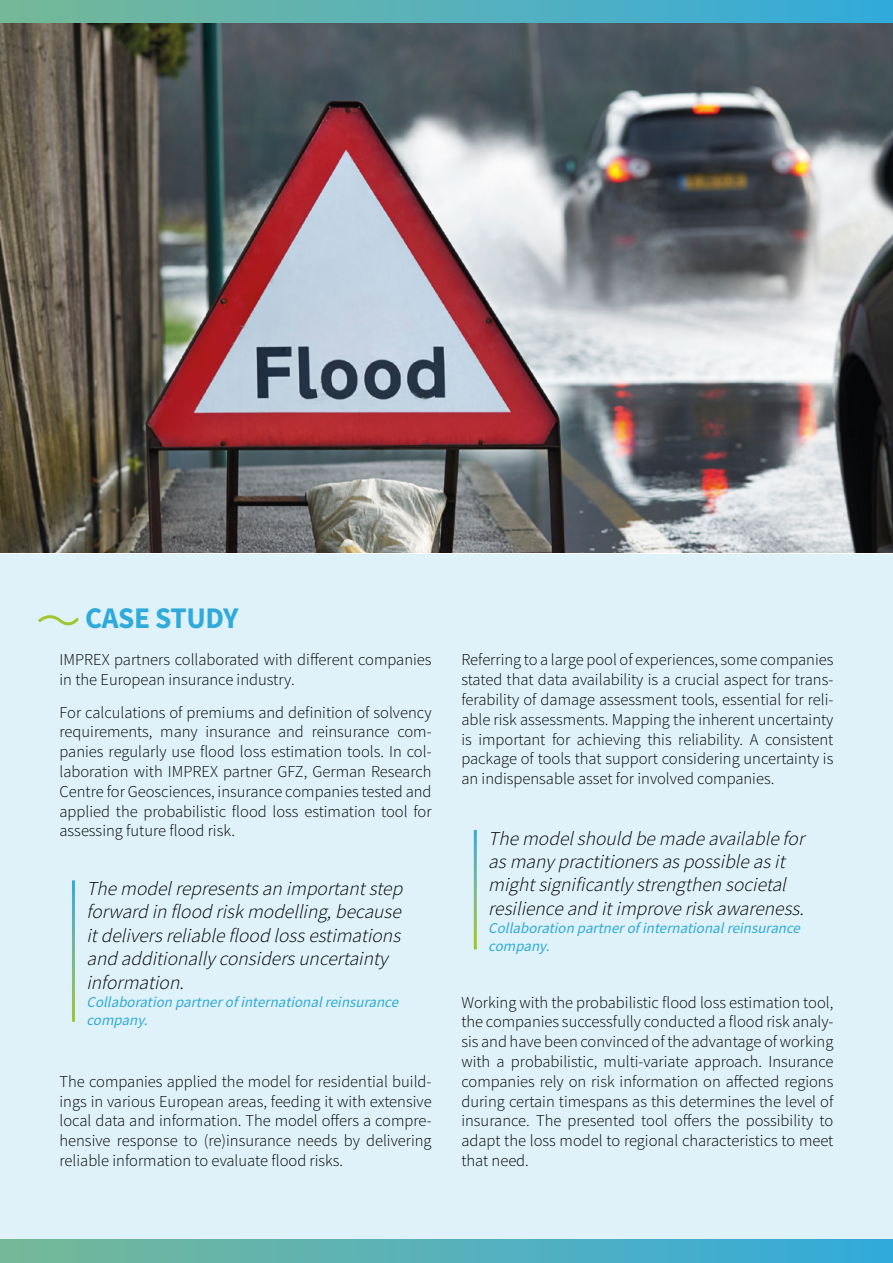
<style>
.page{position:relative;width:893px;height:1263px;background:#fff}
.page>*{position:absolute;margin:0;border:0;box-sizing:border-box;transform-origin:0 0}
.t1{font:700 30px "Source Sans Pro";letter-spacing:-.015em;color:#2faada}
.t2{font:italic 300 19.5px/23.4px "Source Sans Pro";color:#000}
.t3{font:300 16.5px/19.8px "Source Sans Pro";color:#000;text-align:justify}
.t4{font:italic 15px/18px "Source Sans Pro";color:#2faada}
</style>
<div class="page">
<div style="left:0;top:554px;width:893px;height:688px;background:#e0f2f9"></div>
<div style="left:0;top:0;width:893px;height:23px;background:linear-gradient(to right,#77b898,#34aadc)"></div>
<hr style="left:72px;top:880px;width:3px;height:142px;background:#fff">
<hr style="left:474px;top:830px;width:3px;height:119px;background:#fff">
<img style="left:0;top:23px;width:893px;height:530px">
<svg style="left:38px;top:615px;width:41px;height:10px"></svg>
<div style="left:0;top:1239px;width:893px;height:24px;background:linear-gradient(to right,#77b898,#34aadc)"></div>
<h1 class="t1" style="left:85px;top:598px;width:155px">CASE STUDY</h1>
<p class="t3" style="left:60px;top:650px;width:374px">IMPREX partners collaborated with different companies in the European insurance industry.</p>
<p class="t3" style="left:60px;top:702px;width:374px">For calculations of premiums and definition of solvency requirements, many insurance and reinsurance com&shy;panies regularly use flood loss estimation tools. In col&shy;laboration with IMPREX partner GFZ, German Research Centre for Geosciences, insurance companies tested and applied the probabilistic flood loss estimation tool for assessing future flood risk.</p>
<p class="t2" style="left:86px;top:877px;width:322px">Themodelrepresentsan importantstep forward in flood riskmodelling,because itdeliversreliableflood lossestimations and additionallyconsidersuncertainty information.</p>
<p class="t4" style="left:86px;top:992px;width:317px">Collaboration partnerofinternationalreinsurance company.</p>
<p class="t3" style="left:60px;top:1071px;width:374px">The companies applied the model for residential build&shy;ings in various European areas, feeding it with extensive local data and information. The model offers a compre&shy;hensive response to (re)insurance needs by delivering reliable information to evaluate flood risks.</p>
<p class="t3" style="left:461px;top:650px;width:374px">Referring to a large pool of experiences, some companies stated that data availability is a crucial aspect for trans&shy;ferability of damage assessment tools, essential for reli&shy;able risk assessments. Mapping the inherent uncertainty is important for achieving this reliability. A consistent package of tools that support considering uncertainty is an indispensable asset for involved companies.</p>
<p class="t2" style="left:488px;top:826px;width:322px">Themodelshould bemadeavailablefor asmanypractitionersaspossibleasit mightsignificantlystrengthen societal resilienceand itimproveriskawareness.</p>
<p class="t4" style="left:488px;top:919px;width:317px">Collaboration partnerofinternationalreinsurance company.</p>
<p class="t3" style="left:461px;top:992px;width:374px">Working with the probabilistic flood loss estimation tool, the companies successfully conducted a flood risk analy&shy;sis and have been convinced of the advantage of working with a probabilistic, multi-variate approach. Insurance companies rely on risk information on affected regions during certain timespans as this determines the level of insurance. The presented tool offers the possibility to adapt the loss model to regional characteristics to meet that need.</p>
</div>
